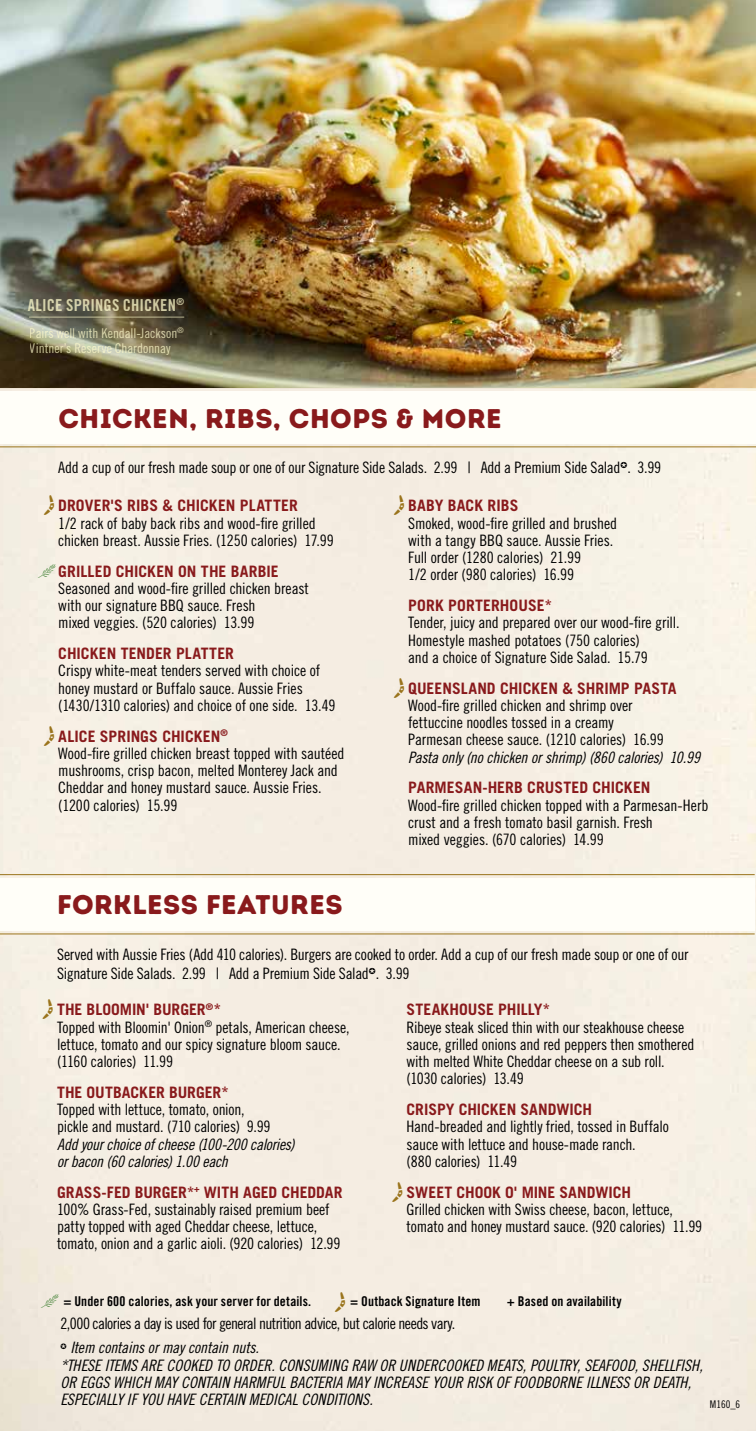
<style>
.page{position:relative;width:756px;height:1431px;background:#fff}
.page>*{position:absolute;margin:0;border:0;box-sizing:border-box;transform-origin:0 0}
.t1{font:27px "Intro Rust Base";letter-spacing:.015em;color:#891a1c}
.t2{font:16.5px "Trade Gothic LT Std Bd Cn 20";letter-spacing:.005em;color:#fffbcc}
.t3{font:15.75px/17.2px "Trade Gothic LT Std Cn 18";letter-spacing:-.01em;color:#000}
.t4{font:15.75px/17.2px "Trade Gothic LT Std Cn 18 Obl";letter-spacing:-.005em;color:#000}
.t5{font:700 15.75px "Trade Gothic LT Std";color:#891a1c}
.t6{font:15.75px "Trade Gothic LT Std Cn 18";letter-spacing:-.035em;color:#000}
.t7{font:13.5px "Trade Gothic Bold Cond Twenty";letter-spacing:.01em;color:#000}
.t8{font:13.5px/15px "Trade Gothic LT Std Cn 18";color:#fffbcc}
.t9{font:10.5px "Trade Gothic Cond Eighteen";color:#000}
.s1{font-family:"Outback ICONS12";font-weight:400;font-size:19.8px;color:#9a741c}
.s2{font-family:"Outback ICONS11 Normal";font-weight:400;font-size:13.5px;color:#387c2b}
.s3{font-family:"Outback ICONS11 Normal";color:#387c2b}
.s4{font-family:"Outback ICONS12";font-size:19.8px;color:#9a741c}
</style>
<div class="page">
<div style="left:0;top:388px;width:756px;height:1043px;background:#f5ede2"></div>
<hr style="left:0;top:387px;width:756px;height:1px;background:#9a741c">
<div style="left:0;top:391px;width:756px;height:52px;background:#fffef8"></div>
<hr style="left:0;top:447px;width:756px;height:1px;background:#9a741c">
<hr style="left:755px;top:637px;width:1px;height:52px;background:#fffef8">
<img style="left:0;top:0;width:756px;height:387px">
<hr style="left:29px;top:317px;width:155px;height:1px;background:#fffbcc">
<hr style="left:0;top:874px;width:755px;height:1px;background:#9a741c">
<div style="left:0;top:878px;width:755px;height:52px;background:#fffef8"></div>
<hr style="left:0;top:934px;width:755px;height:1px;background:#9a741c">
<svg style="left:369px;top:968px;width:7px;height:6px"></svg>
<svg style="left:621px;top:462px;width:6px;height:6px"></svg>
<svg style="left:61px;top:1343px;width:5px;height:6px"></svg>
<p class="t2" style="left:28px;top:295px;width:158px">ALICE SPRINGS CHICKEN<sup>®</sup></p>
<p class="t8" style="left:30px;top:325px;width:155px">Pairs well with Kendall-Jackson<sup>®<br></sup>Vintner’s Reserve Chardonnay</p>
<h1 class="t1" style="left:58px;top:401px;width:445px">CHICKEN, RIBS, CHOPS &amp; MORE</h1>
<p class="t3" style="left:58px;top:459px;width:604px">Add a cup of our fresh made soup or one of our Signature Side Salads. 2.99 | Add a Premium Side Salad . 3.99</p>
<p class="t5" style="left:44px;top:496px;width:255px"><span class="s1">S</span> DROVER'S RIBS &amp; CHICKEN PLATTER</p>
<p class="t3" style="left:58px;top:514px;width:277px">1/2 rack of baby back ribs and wood-fire grilled chicken breast. Aussie Fries. (1250 calories) 17.99</p>
<p class="t5" style="left:38px;top:561px;width:242px"><span class="s2">L</span> GRILLED CHICKEN ON THE BARBIE</p>
<p class="t3" style="left:58px;top:579px;width:252px">Seasoned and wood-fire grilled chicken breast with our signature BBQ sauce. Fresh<br>mixed veggies. (520 calories) 13.99</p>
<p class="t5" style="left:58px;top:644px;width:177px">CHICKEN TENDER PLATTER</p>
<p class="t3" style="left:58px;top:662px;width:279px">Crispy white-meat tenders served with choice of honey mustard or Buffalo sauce. Aussie Fries (1430/1310 calories) and choice of one side. 13.49</p>
<p class="t5" style="left:44px;top:726px;width:185px"><span class="s1">S</span> ALICE SPRINGS CHICKEN<sup>®</sup></p>
<p class="t3" style="left:58px;top:744px;width:288px">Wood-fire grilled chicken breast topped with sautéed mushrooms, crisp bacon, melted Monterey Jack and Cheddar and honey mustard sauce. Aussie Fries. (1200 calories) 15.99</p>
<p class="t5" style="left:394px;top:496px;width:126px"><span class="s1">S</span> BABY BACK RIBS</p>
<p class="t3" style="left:408px;top:514px;width:210px">Smoked, wood-fire grilled and brushed with a tangy BBQ sauce. Aussie Fries.<br>Full order (1280 calories) 21.99<br>1/2 order (980 calories) 16.99</p>
<p class="t5" style="left:408px;top:596px;width:146px">PORK PORTERHOUSE*</p>
<p class="t3" style="left:408px;top:614px;width:273px">Tender, juicy and prepared over our wood-fire grill.<br>Homestyle mashed potatoes (750 calories)<br>and a choice of Signature Side Salad. 15.79</p>
<p class="t5" style="left:394px;top:678px;width:284px"><span class="s1">S</span> QUEENSLAND CHICKEN &amp; SHRIMP PASTA</p>
<p class="t3" style="left:408px;top:696px;width:257px">Wood-fire grilled chicken and shrimp over fettuccine noodles tossed in a creamy<br>Parmesan cheese sauce. (1210 calories) 16.99</p>
<p class="t4" style="left:408px;top:749px;width:293px">Pasta only (no chicken or shrimp) (860 calories) 10.99</p>
<p class="t5" style="left:408px;top:778px;width:244px">PARMESAN-HERB CRUSTED CHICKEN</p>
<p class="t3" style="left:408px;top:796px;width:302px">Wood-fire grilled chicken topped with a Parmesan-Herb crust and a fresh tomato basil garnish. Fresh<br>mixed veggies. (670 calories) 14.99</p>
<h1 class="t1" style="left:57px;top:888px;width:287px">FORKLESS FEATURES</h1>
<p class="t3" style="left:57px;top:945px;width:633px;line-height:18.8px">Served with Aussie Fries (Add 410 calories). Burgers are cooked to order. Add a cup of our fresh made soup or one of our<br>Signature Side Salads. 2.99 | Add a Premium Side Salad . 3.99</p>
<p class="t5" style="left:43px;top:1000px;width:180px"><span class="s1">S</span> THE BLOOMIN' BURGER<sup>®</sup>*</p>
<p class="t3" style="left:57px;top:1018px;width:294px">Topped with Bloomin' Onion<sup>®</sup> petals, American cheese, lettuce, tomato and our spicy signature bloom sauce. (1160 calories) 11.99</p>
<p class="t5" style="left:57px;top:1083px;width:174px">THE OUTBACKER BURGER*</p>
<p class="t3" style="left:57px;top:1101px;width:215px">Topped with lettuce, tomato, onion, pickle and mustard. (710 calories) 9.99</p>
<p class="t4" style="left:57px;top:1136px;width:239px">Add your choice of cheese (100-200 calories) or bacon (60 calories) 1.00 each</p>
<p class="t5" style="left:57px;top:1182px;width:287px">GRASS-FED BURGER*<sup>+</sup> WITH AGED CHEDDAR</p>
<p class="t3" style="left:57px;top:1200px;width:285px">100% Grass-Fed, sustainably raised premium beef patty topped with aged Cheddar cheese, lettuce, tomato, onion and a garlic aioli. (920 calories) 12.99</p>
<p class="t5" style="left:407px;top:1000px;width:145px">STEAKHOUSE PHILLY*</p>
<p class="t3" style="left:407px;top:1018px;width:289px">Ribeye steak sliced thin with our steakhouse cheese sauce, grilled onions and red peppers then smothered with melted White Cheddar cheese on a sub roll. (1030 calories) 13.49</p>
<p class="t5" style="left:407px;top:1100px;width:187px">CRISPY CHICKEN SANDWICH</p>
<p class="t3" style="left:407px;top:1118px;width:264px">Hand-breaded and lightly fried, tossed in Buffalo sauce with lettuce and house-made ranch.<br>(880 calories) 11.49</p>
<p class="t5" style="left:393px;top:1182px;width:240px"><span class="s1">S</span> SWEET CHOOK O' MINE SANDWICH</p>
<p class="t3" style="left:407px;top:1201px;width:297px">Grilled chicken with Swiss cheese, bacon, lettuce, tomato and honey mustard sauce. (920 calories) 11.99</p>
<p class="t7" style="left:41px;top:1293px;width:441px"><span class="s3">L</span> = Under 600 calories, ask your server for details. <span class="s4">S</span> = Outback Signature Item</p>
<p class="t7" style="left:507px;top:1293px;width:116px">+ Based on availability</p>
<p class="t6" style="left:61px;top:1314px;width:396px">2,000 calories a day is used for general nutrition advice, but calorie needs vary.</p>
<p class="t4" style="left:61px;top:1339px;width:644px;text-indent:10px">Item contains or may contain nuts.<br>*THESE ITEMS ARE COOKED TO ORDER. CONSUMING RAW OR UNDERCOOKED MEATS, POULTRY, SEAFOOD, SHELLFISH, OR EGGS WHICH MAY CONTAIN HARMFUL BACTERIA MAY INCREASE YOUR RISK OF FOODBORNE ILLNESS OR DEATH, ESPECIALLY IF YOU HAVE CERTAIN MEDICAL CONDITIONS.</p>
<p class="t9" style="left:710px;top:1398px;width:32px">M160_6</p>
</div>
